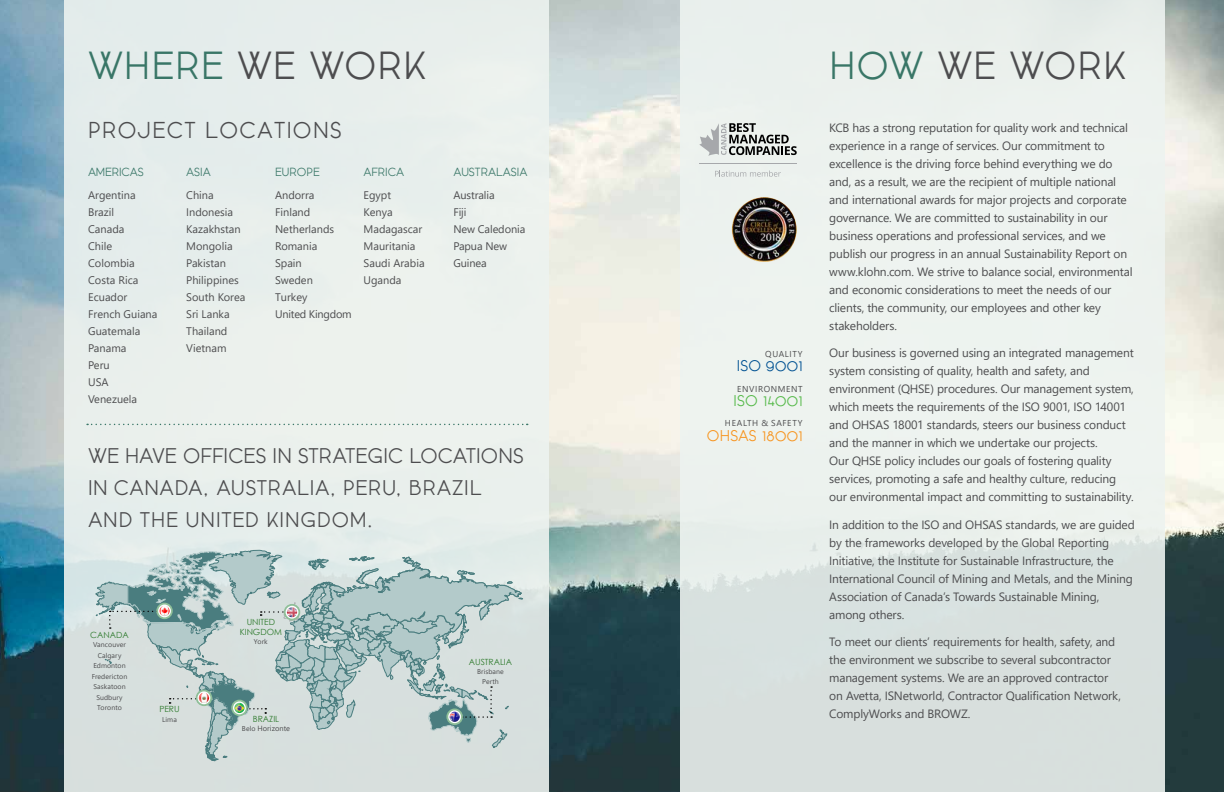
<style>
.page{position:relative;width:1224px;height:792px;background:#fff}
.page>*{position:absolute;margin:0;border:0;box-sizing:border-box;transform-origin:0 0}
.t1{font:43.1px "Wilmina";letter-spacing:.025em;color:#4d4d4f}
.t2{font:25.3px "Wilmina";letter-spacing:.05em;color:#4d4d4f}
.t3{font:23.3px/31.5px "Wilmina";letter-spacing:.02em;color:#4d4d4f}
.t4{font:17.2px "Wilmina";letter-spacing:.01em;color:#f7941e}
.t5{font:17.2px "Wilmina";letter-spacing:.01em;color:#54b948}
.t6{font:17.2px "Wilmina";letter-spacing:.015em;color:#005192}
.t7{font:13px "Wilmina";color:#397667}
.t8{font:12px/18px "Segoe UI";letter-spacing:-.015em;color:#4d4d4f}
.t9{font:11px/17px "Segoe UI";color:#4d4d4f}
.t10{font:8.6px "Segoe UI";letter-spacing:.07em;color:#4d4d4f}
.t11{font:8.5px/10.2px "Century Gothic";color:#2e7a2d;text-align:center}
.t12{font:7.5px "Segoe UI";letter-spacing:.005em;color:#4d4d4f}
.t13{font:7px/10.5px "Segoe UI";letter-spacing:.01em;color:#4d4d4f;text-align:center}
.s1{color:#397667}
.s2{font-size:7px}
</style>
<div class="page">
<img style="left:0;top:0;width:1224px;height:792px">
<div style="left:64px;top:0;width:484px;height:792px;background:#edf3f0"></div>
<div style="left:680px;top:0;width:485px;height:792px;background:linear-gradient(to bottom,#f3f7f3,#dae2df)"></div>
<svg style="left:87px;top:424px;width:441px;height:1px"></svg>
<img style="left:732px;top:197px;width:65px;height:65px">
<svg style="left:699px;top:123px;width:98px;height:33px;background:#b0b4b2"></svg>
<svg style="left:715px;top:170px;width:66px;height:7px"></svg>
<hr style="left:699px;top:163px;width:98px;height:1px;background:#a6a8ab">
<svg style="left:95px;top:550px;width:428px;height:211px;background:#becfce"></svg>
<h1 class="t1" style="left:88px;top:38px;width:340px"><span class="s1">WHERE</span> WE WORK</h1>
<h1 class="t1" style="left:829px;top:38px;width:299px"><span class="s1">HOW</span> WE WORK</h1>
<h2 class="t2" style="left:88px;top:114px;width:255px">PROJECT LOCATIONS</h2>
<p class="t7" style="left:88px;top:164px;width:57px">AMERICAS</p>
<p class="t9" style="left:88px;top:186px;width:71px">Argentina<br>Brazil<br>Canada<br>Chile<br>Colombia<br>Costa Rica<br>Ecuador<br>French Guiana<br>Guatemala<br>Panama<br>Peru<br>USA<br>Venezuela</p>
<p class="t7" style="left:186px;top:164px;width:26px">ASIA</p>
<p class="t9" style="left:186px;top:186px;width:61px">China<br>Indonesia<br>Kazakhstan<br>Mongolia<br>Pakistan<br>Philippines<br>South Korea<br>Sri Lanka<br>Thailand<br>Vietnam</p>
<p class="t7" style="left:275px;top:164px;width:46px">EUROPE</p>
<p class="t9" style="left:275px;top:186px;width:78px">Andorra<br>Finland<br>Netherlands<br>Romania<br>Spain<br>Sweden<br>Turkey<br>United Kingdom</p>
<p class="t7" style="left:364px;top:164px;width:42px">AFRICA</p>
<p class="t9" style="left:364px;top:186px;width:63px">Egypt<br>Kenya<br>Madagascar<br>Mauritania<br>Saudi Arabia<br>Uganda</p>
<p class="t7" style="left:453px;top:164px;width:76px">AUSTRALASIA</p>
<p class="t9" style="left:453px;top:186px;width:73px">Australia<br>Fiji<br>New Caledonia<br>Papua New<br>Guinea</p>
<h3 class="t3" style="left:88px;top:442px;width:437px">WE HAVE OFFICES IN STRATEGIC LOCATIONS<br>IN CANADA, AUSTRALIA, PERU, BRAZIL<br>AND THE UNITED KINGDOM.</h3>
<p class="t11" style="left:90px;top:630px;width:40px">CANADA</p>
<p class="t13" style="left:92px;top:639px;width:37px">Vancouver<br>Calgary<br>Edmonton<br>Fredericton<br>Saskatoon<br>Sudbury<br>Toronto</p>
<p class="t11" style="left:240px;top:616px;width:44px">UNITED<br>KINGDOM</p>
<p class="t13" style="left:254px;top:636px;width:15px">York</p>
<p class="t11" style="left:159px;top:704px;width:22px">PERU</p>
<p class="t13" style="left:162px;top:713px;width:16px">Lima</p>
<p class="t11" style="left:253px;top:714px;width:28px">BRAZIL</p>
<p class="t12" style="left:242px;top:722px;width:50px"><span class="s2">Belo</span> Horizonte</p>
<p class="t11" style="left:469px;top:656px;width:45px">AUSTRALIA</p>
<p class="t13" style="left:477px;top:665px;width:28px">Brisbane<br>Perth</p>
<p class="t10" style="left:765px;top:346px;width:39px">QUALITY</p>
<h3 class="t6" style="left:737px;top:355px;width:67px">ISO 9001</h3>
<p class="t10" style="left:737px;top:380px;width:67px">ENVIRONMENT</p>
<h3 class="t5" style="left:734px;top:390px;width:71px">ISO 14001</h3>
<p class="t10" style="left:725px;top:415px;width:79px">HEALTH &amp; SAFETY</p>
<h3 class="t4" style="left:707px;top:425px;width:97px">OHSAS 18001</h3>
<p class="t8" style="left:829px;top:118px;width:305px">KCB has a strong reputation for quality work and technical experience in a range of services. Our commitment to excellence is the driving force behind everything we do and, as a result, we are the recipient of multiple national and international awards for major projects and corporate governance. We are committed to sustainability in our business operations and professional services, and we publish our progress in an annual Sustainability Report on www.klohn.com. We strive to balance social, environmental and economic considerations to meet the needs of our clients, the community, our employees and other key stakeholders.</p>
<p class="t8" style="left:829px;top:343px;width:306px">Our business is governed using an integrated management system consisting of quality, health and safety, and environment (QHSE) procedures. Our management system, which meets the requirements of the ISO 9001, ISO 14001 and OHSAS 18001 standards, steers our business conduct and the manner in which we undertake our projects.<br>Our QHSE policy includes our goals of fostering quality services, promoting a safe and healthy culture, reducing our environmental impact and committing to sustainability.</p>
<p class="t8" style="left:829px;top:514px;width:307px">In addition to the ISO and OHSAS standards, we are guided by the frameworks developed by the Global Reporting Initiative, the Institute for Sustainable Infrastructure, the International Council of Mining and Metals, and the Mining Association of Canada’s Towards Sustainable Mining, among others.</p>
<p class="t8" style="left:829px;top:632px;width:293px">To meet our clients’ requirements for health, safety, and the environment we subscribe to several subcontractor management systems. We are an approved contractor on Avetta, ISNetworld, Contractor Qualification Network, ComplyWorks and BROWZ.</p>
</div>
